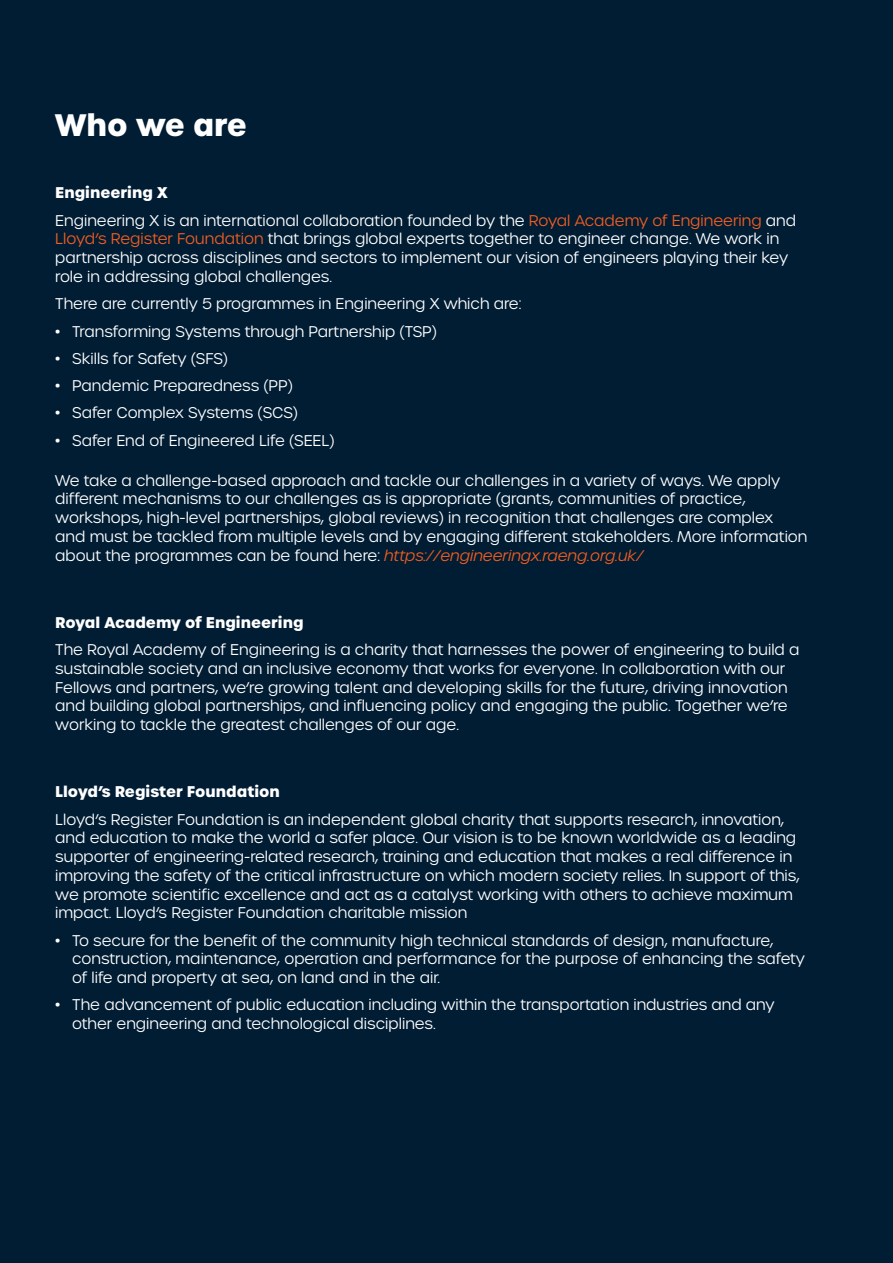
<style>
.page{position:relative;width:893px;height:1263px;background:#001d34}
.page>*{position:absolute;margin:0;border:0;box-sizing:border-box;transform-origin:0 0}
.t1{font:700 30px "Urbane";color:#fff}
.t2{font:300 15px/18.8px "Urbane";color:#fff}
.t3{font:700 15px "Urbane";color:#fff}
.s1{color:#f25d21}
.s2{font-style:italic;color:#f25d21}
</style>
<div class="page">
<p class="t1" style="left:55px;top:104px;width:193px">Who we are</p>
<p class="t3" style="left:55px;top:183px;width:114px">Engineering X</p>
<p class="t2" style="left:55px;top:211px;width:742px">Engineering X is an international collaboration founded by the <span class="s1">Royal Academy of Engineering</span> and <span class="s1">Lloyd’s Register Foundation</span> that brings global experts together to engineer change. We work in partnership across disciplines and sectors to implement our vision of engineers playing their key role in addressing global challenges.</p>
<p class="t2" style="left:55px;top:294px;width:468px">There are currently 5 programmes in Engineering X which are:</p>
<p class="t2" style="left:55px;top:322px;width:383px">• Transforming Systems through Partnership (TSP)</p>
<p class="t2" style="left:55px;top:349px;width:174px">• Skills for Safety (SFS)</p>
<p class="t2" style="left:55px;top:376px;width:239px">• Pandemic Preparedness (PP)</p>
<p class="t2" style="left:55px;top:403px;width:244px">• Safer Complex Systems (SCS)</p>
<p class="t2" style="left:55px;top:431px;width:281px">• Safer End of Engineered Life (SEEL)</p>
<p class="t2" style="left:55px;top:471px;width:754px">We take a challenge-based approach and tackle our challenges in a variety of ways. We apply different mechanisms to our challenges as is appropriate (grants, communities of practice, workshops, high-level partnerships, global reviews) in recognition that challenges are complex<br>and must be tackled from multiple levels and by engaging different stakeholders. More information about the programmes can be found here: <span class="s2">https://engineeringx.raeng.org.uk/</span></p>
<p class="t3" style="left:55px;top:612px;width:250px">Royal Academy of Engineering</p>
<p class="t2" style="left:55px;top:640px;width:746px">The Royal Academy of Engineering is a charity that harnesses the power of engineering to build a sustainable society and an inclusive economy that works for everyone. In collaboration with our Fellows and partners, we’re growing talent and developing skills for the future, driving innovation and building global partnerships, and influencing policy and engaging the public. Together we’re working to tackle the greatest challenges of our age.</p>
<p class="t3" style="left:55px;top:781px;width:226px">Lloyd’s Register Foundation</p>
<p class="t2" style="left:55px;top:810px;width:746px">Lloyd’s Register Foundation is an independent global charity that supports research, innovation, and education to make the world a safer place. Our vision is to be known worldwide as a leading supporter of engineering-related research, training and education that makes a real difference in improving the safety of the critical infrastructure on which modern society relies. In support of this, we promote scientific excellence and act as a catalyst working with others to achieve maximum impact. Lloyd’s Register Foundation charitable mission</p>
<p class="t2" style="left:72px;top:931px;width:734px;text-indent:-17px">• To secure for the benefit of the community high technical standards of design, manufacture, construction, maintenance, operation and performance for the purpose of enhancing the safety of life and property at sea, on land and in the air.</p>
<p class="t2" style="left:72px;top:996px;width:704px;text-indent:-17px">• The advancement of public education including within the transportation industries and any other engineering and technological disciplines.</p>
</div>
